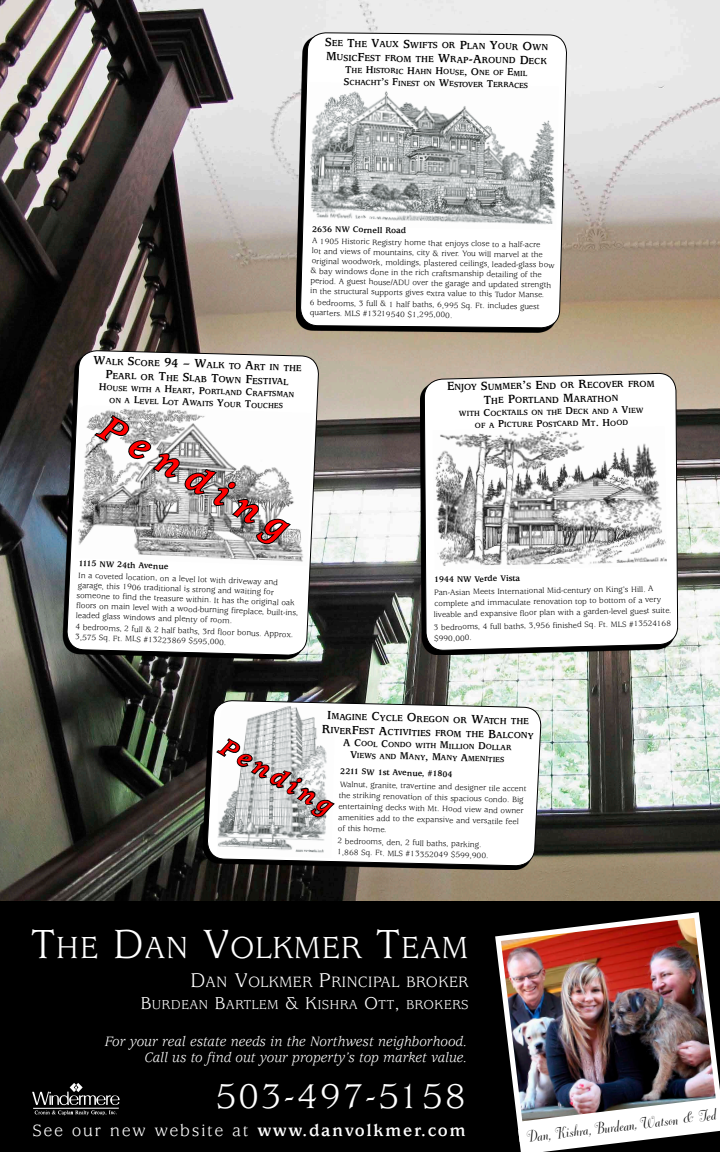
<style>
.page{position:relative;width:720px;height:1152px;background:#fff}
.page>*{position:absolute;margin:0;border:0;box-sizing:border-box;transform-origin:0 0}
.t1{font:italic 700 39px "Usherwood";color:#f00}
.t2{font:37.9px "Usherwood";letter-spacing:.05em;color:#fff}
.t3{font:33.8px "Usherwood";color:#fff}
.t4{font:italic 700 26px "Usherwood";color:#f00}
.t5{font:19.5px "Dorchester Script";color:#000}
.t6{font:18px "Usherwood";letter-spacing:.09em;color:#fff}
.t7{font:16.5px "Usherwood";color:#fff}
.t8{font:italic 15px/16px "Usherwood";color:#fff;text-align:right}
.t9{font:14.2px "Usherwood";letter-spacing:.015em;color:#fff}
.t10{font:700 9.8px/14px "Usherwood";color:#000;text-align:center}
.t11{font:700 9.7px/14px "Usherwood";color:#000;text-align:center}
.t12{font:700 9px "Usherwood";color:#000}
.t13{font:8.5px/10px "Usherwood";color:#000}
.t14{font:700 8.3px/12px "Usherwood";color:#000;text-align:center}
.t15{font:700 8.2px/12px "Usherwood";color:#000;text-align:center}
.s1{font-size:13px}
.s2{font-size:11px}
.s3{font-size:45px}
.s4{font-size:22px}
.s5{font-size:19px}
.s6{font-weight:700}
</style>
<div class="page">
<img style="left:0;top:0;width:720px;height:902px">
<div style="left:0;top:902px;width:720px;height:250px;background:#000"></div>
<svg style="left:32px;top:1083px;width:88px;height:32px"></svg>
<img style="left:495px;top:912px;width:225px;height:216px">
<svg style="left:518px;top:1106px;width:202px;height:46px"></svg>
<svg style="left:203px;top:704px;width:221px;height:166px"></svg>
<svg style="left:206px;top:700px;width:218px;height:167px"></svg>
<img style="left:217px;top:704px;width:118px;height:154px">
<svg style="left:424px;top:373px;width:255px;height:544px"></svg>
<img style="left:432px;top:426px;width:235px;height:144px">
<svg style="left:300px;top:32px;width:268px;height:351px"></svg>
<img style="left:306px;top:82px;width:253px;height:148px">
<svg style="left:66px;top:350px;width:253px;height:327px"></svg>
<img style="left:75px;top:405px;width:237px;height:161px">
<svg style="left:93px;top:414px;width:200px;height:134px"></svg>
<svg style="left:328px;top:711px;width:3px;height:8px"></svg>
<svg style="left:407px;top:713px;width:9px;height:9px"></svg>
<svg style="left:471px;top:715px;width:12px;height:8px"></svg>
<svg style="left:215px;top:725px;width:121px;height:96px"></svg>
<svg style="left:479px;top:729px;width:17px;height:21px"></svg>
<svg style="left:344px;top:712px;width:44px;height:46px"></svg>
<svg style="left:400px;top:741px;width:68px;height:21px"></svg>
<p class="t11" style="left:325px;top:37px;width:91px;rotate:1deg"><span class="s1">S</span>ee <span class="s1">T</span>he <span class="s1">V</span>aux <span class="s1">S</span>wif</p>
<p class="t11" style="left:326px;top:37px;width:223px;text-align:right;rotate:1deg">ts o r <span class="s1">P</span>lan <span class="s1">Y</span>o ur <span class="s1">O</span>w n<br><span class="s1">M</span>usic <span class="s1">F</span>est fro m the <span class="s1">W</span>rap<span class="s1">-A</span>ro und <span class="s1">D</span>eck</p>
<p class="t15" style="left:344px;top:64px;width:186px;text-align:left;rotate:1deg"><span class="s2">T</span>he <span class="s2">H</span>isto ric <span class="s2">H</span>ahn <span class="s2">H</span>o use<span class="s2">, O</span>ne of <span class="s2">E</span>mil<br><span class="s2">S</span>chacht<span class="s2">’</span>s <span class="s2">F</span>inest o n <span class="s2">W</span>esto ver <span class="s2">T</span>erraces</p>
<p class="t12" style="left:312px;top:224px;width:95px;rotate:1deg">2636 NW Cornell Road</p>
<p class="t13" style="left:311px;top:236px;width:245px;rotate:1deg">A 1905 Historic Registry home that enjoys close to a half-acre<br>lot and views of mountains, city &amp; river. You will marvel at the original woodwork, moldings, plastered ceilings, leaded-glass bow &amp; bay windows done in the rich craftsmanship detailing of the period. A guest house/ADU over the garage and updated strength in the structural supports gives extra value to this Tudor Manse.</p>
<p class="t13" style="left:310px;top:298px;width:231px;rotate:1deg">6 bedrooms, 3 full &amp; 1 half baths, 6,995 Sq. Ft. includes guest quarters. MLS #13219540 $1,295,000.</p>
<p class="t10" style="left:94px;top:354px;width:210px;rotate:2deg"><span class="s1">W</span>alk <span class="s1">S</span>co re <span class="s1">94 – W</span>alk to <span class="s1">A</span>rt in the<br><span class="s1">P</span>earl o r <span class="s1">T</span>he <span class="s1">S</span>lab <span class="s1">T</span>ow n <span class="s1">F</span>estival</p>
<p class="t14" style="left:99px;top:382px;width:197px;rotate:2deg"><span class="s2">H</span>o use wi th a <span class="s2">H</span>eart<span class="s2">, P</span>o rtland <span class="s2">C</span>raftsman o n a <span class="s2">L</span>evel <span class="s2">L</span>o t <span class="s2">A</span>w aits <span class="s2">Y</span>o ur <span class="s2">T</span>o uches</p>
<h1 class="t1" style="left:113px;top:407px;width:213px;rotate:30deg">Pending</h1>
<p class="t12" style="left:79px;top:558px;width:91px;rotate:2deg">1115 NW 24th Avenue</p>
<p class="t13" style="left:77px;top:570px;width:224px;rotate:2deg">In a coveted location, on a level lot with driveway and garage, this 1906 traditional is strong and waiting for someone to find the treasure within. It has the original oak floors on main level with a wood-burning fireplace, built-ins, leaded glass windows and plenty of room.</p>
<p class="t13" style="left:76px;top:622px;width:220px;rotate:2deg">4 bedrooms, 2 full &amp; 2 half baths, 3rd floor bonus. Approx.<br>3,575 Sq. Ft. MLS #13223869 $595,000.</p>
<p class="t11" style="left:447px;top:381px;width:209px;rotate:-1deg"><span class="s1">E</span>njo y <span class="s1">S</span>ummer<span class="s1">’</span>s <span class="s1">E</span>nd o r <span class="s1">R</span>eco ver fro m<br><span class="s1">T</span>he <span class="s1">P</span>o rtland <span class="s1">M</span>aratho n</p>
<p class="t15" style="left:459px;top:408px;width:183px;rotate:-1deg">wi th <span class="s2">C</span>oc ktails o n the <span class="s2">D</span>eck and a <span class="s2">V</span>iew of a <span class="s2">P</span>ic ture <span class="s2">P</span>o stcard <span class="s2">M</span>t<span class="s2">. H</span>oo d</p>
<p class="t12" style="left:434px;top:575px;width:88px;rotate:-1deg">1944 NW Verde Vista</p>
<p class="t13" style="left:433px;top:587px;width:239px;line-height:11px;rotate:-1deg">Pan-Asian Meets International Mid-century on King’s Hill. A complete and immaculate renovation top to bottom of a very liveable and expansive floor plan with a garden-level guest suite.</p>
<p class="t13" style="left:434px;top:622px;width:239px;line-height:11px;rotate:-1deg">3 bedrooms, 4 full baths, 3,956 finished Sq. Ft. MLS #13524168 $990,000.</p>
<p class="t10" style="left:332px;top:710px;width:37px;rotate:1deg">magine</p>
<p class="t10" style="left:380px;top:711px;width:25px;rotate:1deg">ycle</p>
<p class="t10" style="left:417px;top:712px;width:52px;rotate:1deg">regon or</p>
<p class="t10" style="left:484px;top:714px;width:47px;rotate:1deg">atch the</p>
<p class="t10" style="left:331px;top:724px;width:23px;rotate:1deg">iver</p>
<p class="t10" style="left:388px;top:725px;width:98px;rotate:1deg">ctivities fro m the</p>
<p class="t10" style="left:496px;top:728px;width:39px;rotate:1deg">alco ny</p>
<p class="t14" style="left:388px;top:738px;width:50px;rotate:2deg">ondo wi th</p>
<p class="t14" style="left:449px;top:740px;width:27px;rotate:2deg">illio n</p>
<p class="t14" style="left:486px;top:741px;width:27px;rotate:2deg">o llar</p>
<p class="t14" style="left:357px;top:750px;width:41px;rotate:2deg">iew s and</p>
<p class="t14" style="left:469px;top:753px;width:37px;rotate:2deg">menities</p>
<p class="t12" style="left:341px;top:766px;width:114px;rotate:2deg">2211 SW 1st Avenue, #1804</p>
<p class="t13" style="left:339px;top:780px;width:189px;line-height:10.9px;rotate:1deg">Walnut, granite, travertine and designer tile accent the striking renovation of this spacious condo. Big entertaining decks with Mt. Hood view and owner amenities add to the expansive and versatile feel of this home.</p>
<p class="t13" style="left:338px;top:836px;width:153px;line-height:11px;rotate:1deg">2 bedrooms, den, 2 full baths, parking.<br>1,868 Sq. Ft. MLS #13352049 $599,900.</p>
<h3 class="t4" style="left:229px;top:733px;width:127px;rotate:30deg">Pending</h3>
<h3 class="t3" style="left:31px;top:929px;width:440px"><span class="s3">T</span>HE <span class="s3">D</span>AN <span class="s3">V</span>OLKMER <span class="s3">T</span>EAM</h3>
<h3 class="t7" style="left:190px;top:972px;width:280px"><span class="s4">D</span>AN <span class="s4">V</span>OLKMER <span class="s4">P</span>RINCIPAL BROKER</h3>
<h3 class="t9" style="left:140px;top:996px;width:330px"><span class="s5">B</span>URDEAN <span class="s5">B</span>ARTLEM <span class="s5">&amp; K</span>ISHRA <span class="s5">O</span>TT <span class="s5">,</span> BROKERS</h3>
<h3 class="t8" style="left:105px;top:1034px;width:364px">For your real estate needs in the Northwest neighborhood.<br>Call us to find out your property’s top market value.</h3>
<h2 class="t2" style="left:215px;top:1076px;width:252px">503-497-5158</h2>
<h3 class="t6" style="left:33px;top:1120px;width:435px">See our new website at <span class="s6">www.danvolkmer.com</span></h3>
<h3 class="t5" style="left:525px;top:1127px;width:192px;rotate:-7deg">Dan, Kishra, Burdean, Watson &amp; Ted</h3>
</div>
